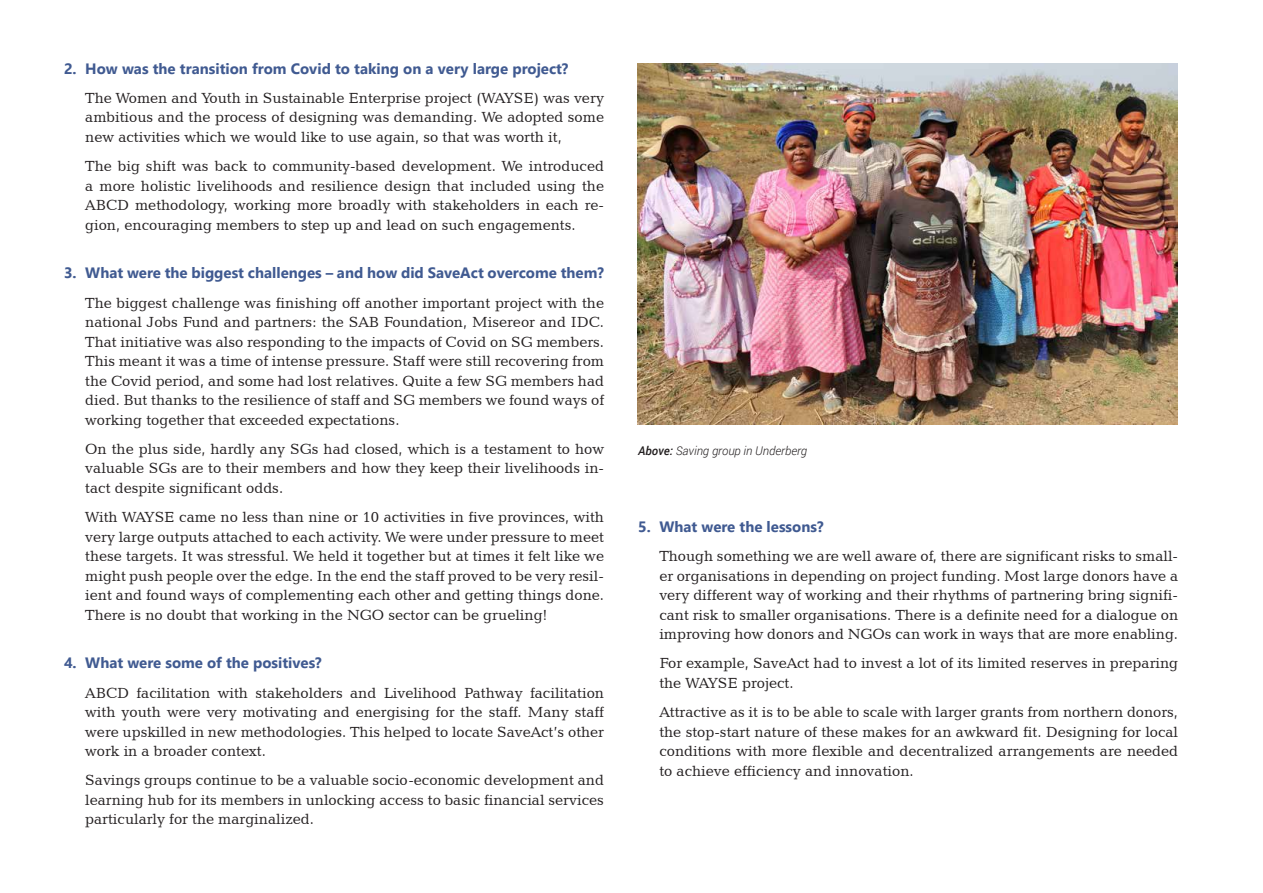
<style>
.page{position:relative;width:1263px;height:893px;background:#fff}
.page>*{position:absolute;margin:0;border:0;box-sizing:border-box;transform-origin:0 0}
.t1{font:15px/19.5px "Candida BT";color:#231f20;text-align:justify}
.t2{font:700 15px "Nirmala UI";color:#405a91}
.t3{font:italic 300 12px "Roboto";color:#231f20}
.s1{font-weight:500}
</style>
<div class="page">
<img style="left:638px;top:64px;width:540px;height:360px">
<p class="t2" style="left:64px;top:57px;width:506px">2. How was the transition from Covid to taking on a very large project?</p>
<p class="t1" style="left:85px;top:88px;width:520px">The Women and Youth in Sustainable Enterprise project (WAYSE) was very ambitious and the process of designing was demanding. We adopted some new activities which we would like to use again, so that was worth it,</p>
<p class="t1" style="left:85px;top:156px;width:520px">The big shift was back to community-based development. We introduced a more holistic livelihoods and resilience design that included using the ABCD methodology, working more broadly with stakeholders in each re&shy;gion, encouraging members to step up and lead on such engagements.</p>
<p class="t2" style="left:64px;top:261px;width:541px">3. What were the biggest challenges – and how did SaveAct overcome them?</p>
<p class="t1" style="left:85px;top:292px;width:520px">The biggest challenge was finishing off another important project with the national Jobs Fund and partners: the SAB Foundation, Misereor and IDC.<br>That initiative was also responding to the impacts of Covid on SG members.<br>This meant it was a time of intense pressure. Staff were still recovering from the Covid period, and some had lost relatives. Quite a few SG members had died. But thanks to the resilience of staff and SG members we found ways of working together that exceeded expectations.</p>
<p class="t1" style="left:85px;top:439px;width:520px">On the plus side, hardly any SGs had closed, which is a testament to how valuable SGs are to their members and how they keep their livelihoods in&shy;tact despite significant odds.</p>
<p class="t1" style="left:85px;top:507px;width:520px">With WAYSE came no less than nine or 10 activities in five provinces, with very large outputs attached to each activity. We were under pressure to meet these targets. It was stressful. We held it together but at times it felt like we might push people over the edge. In the end the staff proved to be very resil&shy;ient and found ways of complementing each other and getting things done.<br>There is no doubt that working in the NGO sector can be grueling!</p>
<p class="t2" style="left:64px;top:651px;width:259px">4. What were some of the positives?</p>
<p class="t1" style="left:85px;top:682px;width:520px">ABCD facilitation with stakeholders and Livelihood Pathway facilitation with youth were very motivating and energising for the staff. Many staff were upskilled in new methodologies. This helped to locate SaveAct’s other work in a broader context.</p>
<p class="t1" style="left:85px;top:770px;width:520px">Savings groups continue to be a valuable socio-economic development and learning hub for its members in unlocking access to basic financial services particularly for the marginalized.</p>
<p class="t3" style="left:638px;top:442px;width:171px"><span class="s1">Above:</span> Saving group in Underberg</p>
<p class="t2" style="left:638px;top:515px;width:187px">5. What were the lessons?</p>
<p class="t1" style="left:659px;top:546px;width:520px">Though something we are well aware of, there are significant risks to small&shy;er organisations in depending on project funding. Most large donors have a very different way of working and their rhythms of partnering bring signifi&shy;cant risk to smaller organisations. There is a definite need for a dialogue on improving how donors and NGOs can work in ways that are more enabling.</p>
<p class="t1" style="left:659px;top:653px;width:520px">For example, SaveAct had to invest a lot of its limited reserves in preparing the WAYSE project.</p>
<p class="t1" style="left:659px;top:702px;width:520px">Attractive as it is to be able to scale with larger grants from northern donors, the stop-start nature of these makes for an awkward fit. Designing for local conditions with more flexible and decentralized arrangements are needed to achieve efficiency and innovation.</p>
</div>
